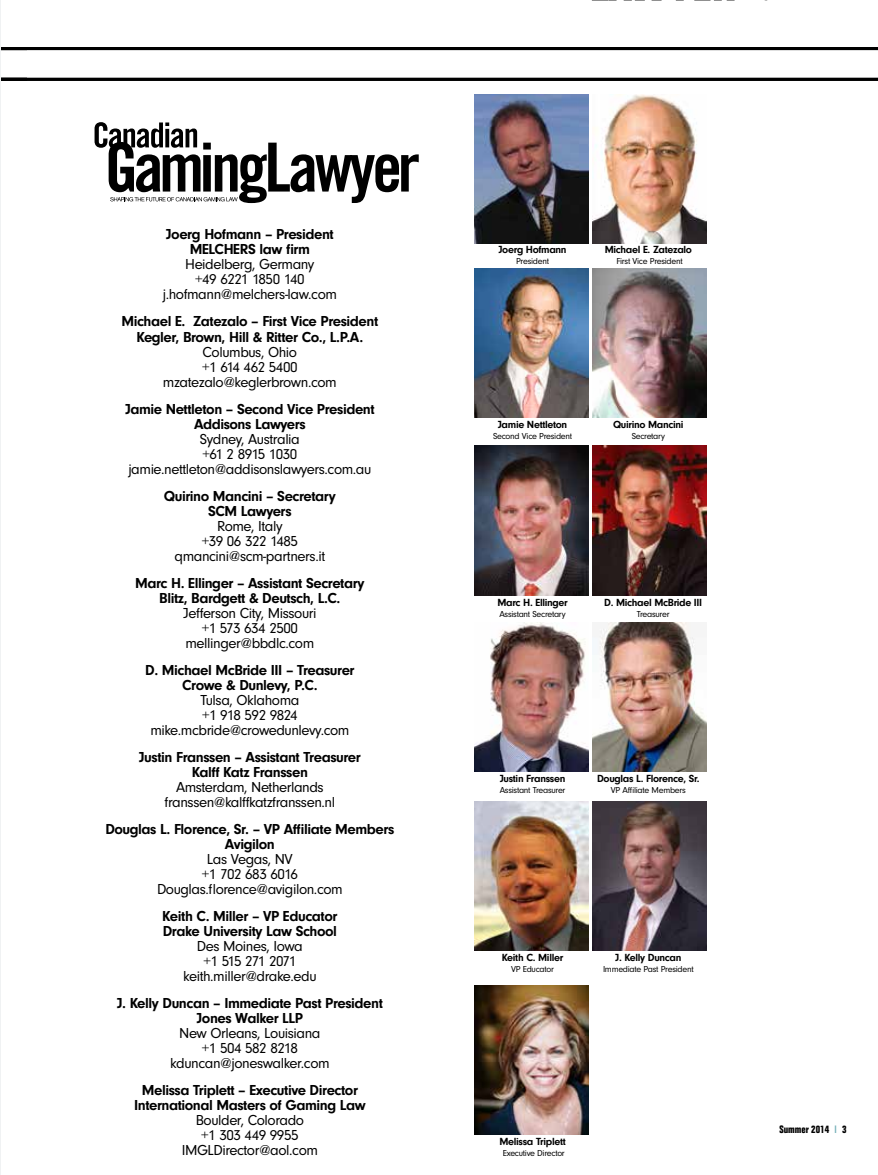
<style>
.page{position:relative;width:878px;height:1175px;background:#fff}
.page>*{position:absolute;margin:0;border:0;box-sizing:border-box;transform-origin:0 0}
.t1{font:15px/15px "Neuzeit Gro T";letter-spacing:-.03em;color:#000;text-align:center}
.t2{font:700 15px/15px "Neuzeit Gro T";letter-spacing:-.03em;color:#000;text-align:center}
.t3{font:700 10.65px "Neuzeit Gro T";letter-spacing:-.03em;color:#000}
.t4{font:700 condensed 10.5px "Folio";color:#000}
.t5{font:9px "Neuzeit Gro T";letter-spacing:-.03em;color:#000}
.s1{color:#73afb7}
</style>
<div class="page">
<hr style="left:0;top:47px;width:878px;height:3px;background:#000">
<hr style="left:0;top:78px;width:878px;height:3px;background:#000">
<img style="left:474px;top:94px;width:114px;height:149px">
<img style="left:474px;top:268px;width:114px;height:149px">
<img style="left:474px;top:446px;width:114px;height:149px">
<img style="left:474px;top:622px;width:114px;height:149px">
<img style="left:474px;top:801px;width:114px;height:149px">
<img style="left:474px;top:985px;width:114px;height:149px">
<img style="left:593px;top:94px;width:113px;height:149px">
<img style="left:593px;top:268px;width:113px;height:149px">
<img style="left:593px;top:446px;width:113px;height:149px">
<img style="left:593px;top:622px;width:113px;height:149px">
<img style="left:593px;top:801px;width:113px;height:149px">
<hr style="left:0;top:0;width:1px;height:1174px;background:#f0f2f3">
<svg style="left:94px;top:122px;width:324px;height:81px"></svg>
<p class="t2" style="left:166px;top:227px;width:169px">Joerg Hofmann – President<br>MELCHERS law firm</p>
<p class="t1" style="left:163px;top:257px;width:176px">Heidelberg, Germany<br>+49 6221 1850 140 j.hofmann@melchers-law.com</p>
<p class="t2" style="left:121px;top:314px;width:258px">Michael E. Zatezalo – First Vice President<br>Kegler, Brown, Hill &amp; Ritter Co., L.P.A.</p>
<p class="t1" style="left:163px;top:344px;width:175px">Columbus, Ohio<br>+1 614 462 5400 mzatezalo@keglerbrown.com</p>
<p class="t2" style="left:125px;top:401px;width:251px">Jamie Nettleton – Second Vice President<br>Addisons Lawyers</p>
<p class="t1" style="left:128px;top:431px;width:244px">Sydney, Australia<br>+61 2 8915 1030 jamie.nettleton@addisonslawyers.com.au</p>
<p class="t2" style="left:164px;top:488px;width:174px">Quirino Mancini – Secretary<br>SCM Lawyers</p>
<p class="t1" style="left:174px;top:518px;width:152px">Rome, Italy<br>+39 06 322 1485 qmancini@scm-partners.it</p>
<p class="t2" style="left:135px;top:575px;width:231px">Marc H. Ellinger – Assistant Secretary<br>Blitz, Bardgett &amp; Deutsch, L.C.</p>
<p class="t1" style="left:183px;top:605px;width:135px">Jefferson City, Missouri +1 573 634 2500 mellinger@bbdlc.com</p>
<p class="t2" style="left:145px;top:662px;width:211px">D. Michael McBride III – Treasurer<br>Crowe &amp; Dunlevy, P.C.</p>
<p class="t1" style="left:150px;top:692px;width:200px">Tulsa, Oklahoma<br>+1 918 592 9824 mike.mcbride@crowedunlevy.com</p>
<p class="t2" style="left:139px;top:749px;width:223px">Justin Franssen – Assistant Treasurer<br>Kalff Katz Franssen</p>
<p class="t1" style="left:165px;top:779px;width:172px">Amsterdam, Netherlands franssen@kalffkatzfranssen.nl</p>
<p class="t2" style="left:105px;top:821px;width:290px">Douglas L. Florence, Sr. – VP Affiliate Members<br>Avigilon</p>
<p class="t1" style="left:157px;top:851px;width:187px">Las Vegas, NV<br>+1 702 683 6016<br>Douglas.florence@avigilon.com</p>
<p class="t2" style="left:162px;top:908px;width:177px;text-align:left">Keith C. Miller – VP Educator<br>Drake University Law School</p>
<p class="t1" style="left:183px;top:938px;width:135px">Des Moines, Iowa<br>+1 515 271 2071 keith.miller@drake.edu</p>
<p class="t2" style="left:117px;top:995px;width:267px">J. Kelly Duncan – Immediate Past President<br>Jones Walker LLP</p>
<p class="t1" style="left:170px;top:1025px;width:161px">New Orleans, Louisiana +1 504 582 8218 kduncan@joneswalker.com</p>
<p class="t2" style="left:134px;top:1082px;width:233px">Melissa Triplett – Executive Director<br>International Masters of Gaming Law</p>
<p class="t1" style="left:182px;top:1112px;width:138px">Boulder, Colorado<br>+1 303 449 9955<br>IMGLDirector@aol.com</p>
<p class="t3" style="left:498px;top:244px;width:70px">Joerg Hofmann</p>
<p class="t5" style="left:516px;top:256px;width:34px">President</p>
<p class="t3" style="left:604px;top:244px;width:89px">Michael E. Zatezalo</p>
<p class="t5" style="left:616px;top:256px;width:68px">First Vice President</p>
<p class="t3" style="left:498px;top:419px;width:71px">Jamie Nettleton</p>
<p class="t5" style="left:493px;top:431px;width:81px">Second Vice President</p>
<p class="t3" style="left:613px;top:419px;width:72px">Quirino Mancini</p>
<p class="t5" style="left:631px;top:431px;width:35px">Secretary</p>
<p class="t3" style="left:497px;top:596px;width:72px">Marc H. Ellinger</p>
<p class="t5" style="left:499px;top:609px;width:68px">Assistant Secretary</p>
<p class="t3" style="left:604px;top:596px;width:99px">D. Michael McBride III</p>
<p class="t5" style="left:636px;top:609px;width:34px">Treasurer</p>
<p class="t3" style="left:499px;top:772px;width:67px">Justin Franssen</p>
<p class="t5" style="left:499px;top:784px;width:67px">Assistant Treasurer</p>
<p class="t3" style="left:597px;top:772px;width:104px">Douglas L. Florence, Sr.</p>
<p class="t5" style="left:611px;top:784px;width:76px">VP Affiliate Members</p>
<p class="t3" style="left:502px;top:951px;width:63px">Keith C. Miller</p>
<p class="t5" style="left:511px;top:963px;width:44px">VP Educator</p>
<p class="t3" style="left:615px;top:951px;width:68px">J. Kelly Duncan</p>
<p class="t5" style="left:603px;top:963px;width:92px">Immediate Past President</p>
<p class="t4" style="left:779px;top:1123px;width:69px">Summer 2014 <span class="s1">|</span> 3</p>
<p class="t3" style="left:499px;top:1135px;width:68px">Melissa Triplett</p>
<p class="t5" style="left:502px;top:1148px;width:64px">Executive Director</p>
</div>
